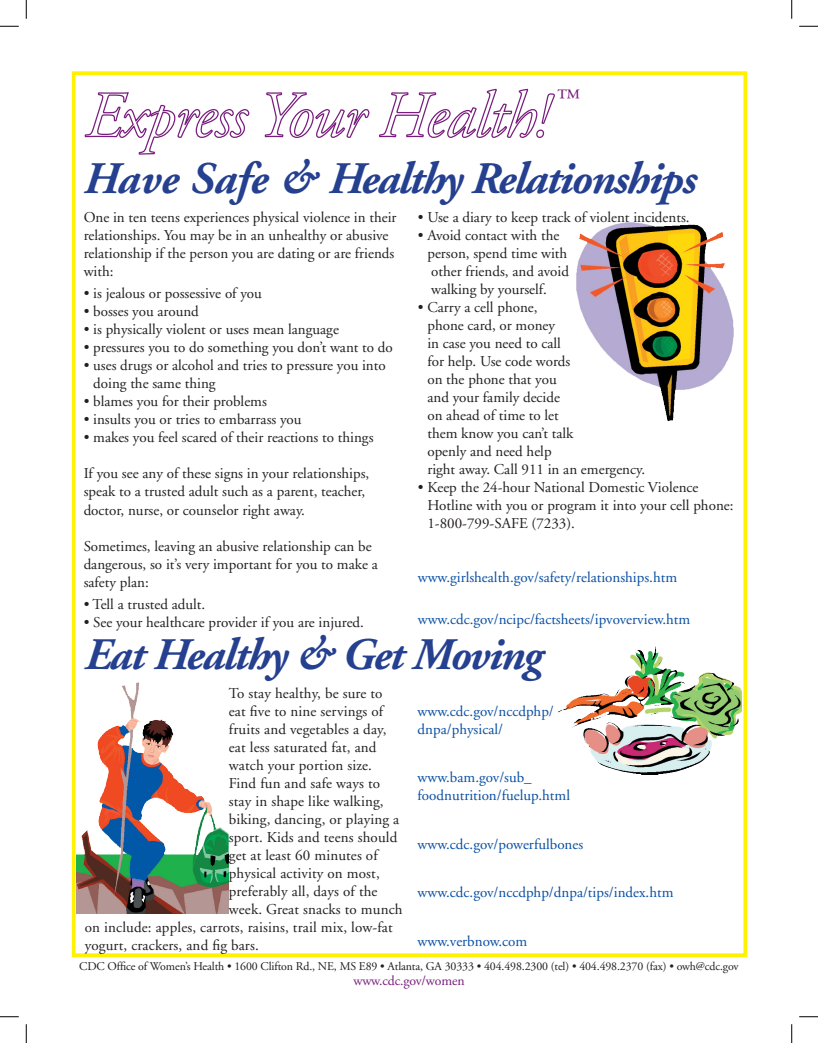
<style>
.page{position:relative;width:818px;height:1043px;background:#fff}
.page>*{position:absolute;margin:0;border:0;box-sizing:border-box;transform-origin:0 0}
.t1{font:italic 700 45px "Adobe Garamond";letter-spacing:-.035em;color:#25408f}
.t2{font:21.88px "Adobe Garamond";color:#781d7d}
.t3{font:15px/18px "Adobe Garamond";color:#231f20}
.t4{font:15px/18px "Adobe Garamond";color:#094fa3}
.t5{font:13.75px "Adobe Garamond";letter-spacing:-.01em;color:#781d7d}
.t6{font:11.88px "Adobe Garamond";letter-spacing:-.01em;color:#1d1d1f}
.s1{color:#231f20}
</style>
<div class="page">
<div style="left:72px;top:71px;width:675px;height:886px;border:4px solid #fff101"></div>
<img style="left:76px;top:682px;width:153px;height:231px">
<svg style="left:84px;top:92px;width:166px;height:63px"></svg>
<svg style="left:264px;top:92px;width:106px;height:46px"></svg>
<svg style="left:379px;top:88px;width:176px;height:50px"></svg>
<img style="left:577px;top:223px;width:156px;height:197px">
<img style="left:558px;top:646px;width:183px;height:128px">
<svg style="left:0;top:25px;width:19px;height:2px"></svg>
<svg style="left:799px;top:25px;width:19px;height:2px"></svg>
<svg style="left:0;top:1016px;width:19px;height:1px"></svg>
<svg style="left:799px;top:1016px;width:19px;height:1px"></svg>
<svg style="left:25px;top:0;width:2px;height:19px"></svg>
<svg style="left:25px;top:1024px;width:2px;height:18px"></svg>
<svg style="left:791px;top:0;width:1px;height:19px"></svg>
<svg style="left:791px;top:1024px;width:1px;height:18px"></svg>
<h2 class="t2" style="left:556px;top:85px;width:26px">™</h2>
<h1 class="t1" style="left:84px;top:154px;width:614px">Have Safe &amp; Healthy Relationships</h1>
<p class="t3" style="left:84px;top:208px;width:314px">One in ten teens experiences physical violence in their relationships. You may be in an unhealthy or abusive relationship if the person you are dating or are friends with:</p>
<p class="t3" style="left:84px;top:285px;width:180px">• is jealous or possessive of you</p>
<p class="t3" style="left:84px;top:303px;width:117px">• bosses you around</p>
<p class="t3" style="left:84px;top:321px;width:257px">• is physically violent or uses mean language</p>
<p class="t3" style="left:84px;top:339px;width:310px">• pressures you to do something you don’t want to do</p>
<p class="t3" style="left:93px;top:357px;width:294px;text-indent:-10px">• uses drugs or alcohol and tries to pressure you into doing the same thing</p>
<p class="t3" style="left:84px;top:393px;width:185px">• blames you for their problems</p>
<p class="t3" style="left:84px;top:411px;width:219px">• insults you or tries to embarrass you</p>
<p class="t3" style="left:84px;top:429px;width:291px">• makes you feel scared of their reactions to things</p>
<p class="t3" style="left:84px;top:465px;width:287px">If you see any of these signs in your relationships, speak to a trusted adult such as a parent, teacher, doctor, nurse, or counselor right away.</p>
<p class="t3" style="left:84px;top:537px;width:295px">Sometimes, leaving an abusive relationship can be dangerous, so it’s very important for you to make a safety plan:</p>
<p class="t3" style="left:84px;top:595px;width:123px">• Tell a trusted adult.</p>
<p class="t3" style="left:84px;top:613px;width:282px">• See your healthcare provider if you are injured.</p>
<p class="t3" style="left:418px;top:208px;width:273px">• Use a diary to keep track of violent incidents.</p>
<p class="t3" style="left:427px;top:226px;width:143px;text-indent:-10px">• Avoid contact with the person, spend time with other friends, and avoid walking by yourself.</p>
<p class="t3" style="left:427px;top:298px;width:219px;text-indent:-10px">• Carry a cell phone,<br>phone card, or money<br>in case you need to call<br>for help. Use code words<br>on the phone that you<br>and your family decide<br>on ahead of time to let<br>them know you can’t talk<br>openly and need help<br>right away. Call 911 in an emergency.</p>
<p class="t3" style="left:427px;top:478px;width:308px;text-indent:-10px">• Keep the 24-hour National Domestic Violence<br>Hotline with you or program it into your cell phone:<br>1-800-799-SAFE (7233).</p>
<p class="t4" style="left:418px;top:568px;width:261px">www.girlshealth.gov/safety/relationships.htm</p>
<p class="t4" style="left:418px;top:611px;width:274px">www.cdc.gov/ncipc/factsheets/ipvoverview.htm</p>
<h1 class="t1" style="left:85px;top:630px;width:459px">Eat Healthy &amp; Get Moving</h1>
<p class="t3" style="left:229px;top:684px;width:155px">To stay healthy, be sure to</p>
<p class="t3" style="left:229px;top:702px;width:156px">eat five to nine servings of</p>
<p class="t3" style="left:229px;top:720px;width:159px">fruits and vegetables a day,</p>
<p class="t3" style="left:229px;top:738px;width:149px">eat less saturated fat, and</p>
<p class="t3" style="left:229px;top:756px;width:144px">watch your portion size.</p>
<p class="t3" style="left:229px;top:774px;width:153px">Find fun and safe ways to</p>
<p class="t3" style="left:229px;top:792px;width:156px">stay in shape like walking,</p>
<p class="t3" style="left:229px;top:810px;width:172px">biking, dancing, or playing a</p>
<p class="t3" style="left:229px;top:828px;width:170px">sport. Kids and teens should</p>
<p class="t3" style="left:229px;top:846px;width:150px">get at least 60 minutes of</p>
<p class="t3" style="left:229px;top:864px;width:152px">physical activity on most,</p>
<p class="t3" style="left:229px;top:882px;width:150px">preferably all, days of the</p>
<p class="t3" style="left:229px;top:900px;width:175px">week. Great snacks to munch</p>
<p class="t3" style="left:85px;top:918px;width:309px">on include: apples, carrots, raisins, trail mix, low-fat</p>
<p class="t3" style="left:85px;top:936px;width:175px">yogurt, crackers, and fig bars.</p>
<p class="t4" style="left:417px;top:702px;width:138px">www.cdc.gov/nccdphp/ dnpa/physical/</p>
<p class="t4" style="left:417px;top:769px;width:154px">www.bam.gov/sub_ foodnutrition/fuelup.html</p>
<p class="t4" style="left:417px;top:835px;width:167px">www.cdc.gov/powerfulbones</p>
<p class="t4" style="left:417px;top:884px;width:257px">www.cdc.gov/nccdphp/dnpa/tips/index.htm</p>
<p class="t4" style="left:417px;top:932px;width:111px">www.verbnow.com</p>
<p class="t6" style="left:79px;top:960px;width:661px">CDC Office of Women’s Health • 1600 Clifton Rd., NE, MS E89 • Atlanta, GA 30333 <span class="s1">•</span> 404.498.2300 (tel) <span class="s1">•</span> 404.498.2370 (fax) <span class="s1">• owh@cdc.gov</span></p>
<p class="t5" style="left:353px;top:973px;width:113px">www.cdc.gov/women</p>
</div>
